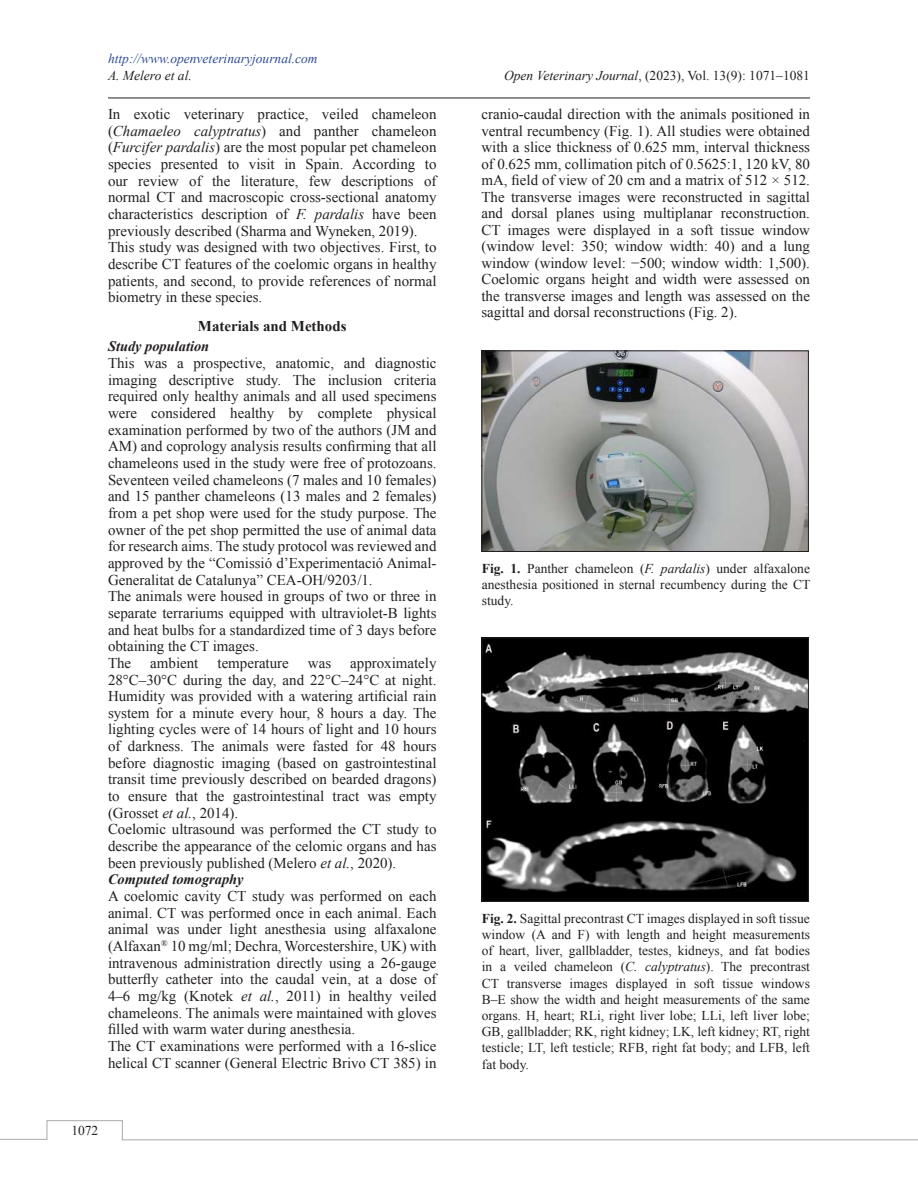
<style>
.page{position:relative;width:918px;height:1188px;background:#fff}
.page>*{position:absolute;margin:0;border:0;box-sizing:border-box;transform-origin:0 0}
.t1{font:15px/16.6px "Times New Roman";color:#231f20}
.t2{font:700 15px "Times New Roman";color:#231f20}
.t3{font:italic 700 14.4px "Times New Roman";color:#231f20}
.t4{font:13.5px/16.2px "Times New Roman";color:#231f20;text-align:justify}
.t5{font:italic 13.5px "Times New Roman";color:#304d94}
.t6{font:italic 13.5px "Times New Roman";color:#231f20}
.s1{font-style:italic}
.s2{font-weight:700}
</style>
<div class="page">
<hr style="left:108px;top:98px;width:702px;height:1px;background:#231f20">
<svg style="left:0;top:1120px;width:918px;height:21px"></svg>
<img style="left:484px;top:352px;width:323px;height:198px">
<div style="left:482px;top:350px;width:327px;height:202px;border:1px solid #231f20"></div>
<img style="left:484px;top:640px;width:323px;height:260px">
<div style="left:482px;top:638px;width:327px;height:264px;border:1px solid #231f20"></div>
<p class="t5" style="left:108px;top:50px;width:211px">http://www.openveterinaryjournal.com</p>
<p class="t6" style="left:108px;top:66px;width:85px">A. Melero et al.</p>
<p class="t4" style="left:504px;top:67px;width:307px"><span class="s1">Open Veterinary Journal</span>, (2023), Vol. 13(9): 1071–1081</p>
<p class="t1" style="left:108px;top:106px;width:330px">In exotic veterinary practice, veiled chameleon (<span class="s1">Chamaeleo calyptratus</span>) and panther chameleon (<span class="s1">Furcifer pardalis</span>) are the most popular pet chameleon species presented to visit in Spain. According to our review of the literature, few descriptions of normal CT and macroscopic cross-sectional anatomy characteristics description of <span class="s1">F. pardalis</span> have been previously described (Sharma and Wyneken, 2019).<br>This study was designed with two objectives. First, to describe CT features of the coelomic organs in healthy patients, and second, to provide references of normal biometry in these species.</p>
<p class="t2" style="left:198px;top:316px;width:150px">Materials and Methods</p>
<p class="t3" style="left:108px;top:337px;width:103px">Study population</p>
<p class="t1" style="left:108px;top:355px;width:330px">This was a prospective, anatomic, and diagnostic imaging descriptive study. The inclusion criteria required only healthy animals and all used specimens were considered healthy by complete physical examination performed by two of the authors (JM and AM) and coprology analysis results confirming that all chameleons used in the study were free of protozoans.<br>Seventeen veiled chameleons (7 males and 10 females) and 15 panther chameleons (13 males and 2 females) from a pet shop were used for the study purpose. The owner of the pet shop permitted the use of animal data for research aims. The study protocol was reviewed and approved by the “Comissió d’Experimentació Animal-Generalitat de Catalunya” CEA-OH/9203/1.<br>The animals were housed in groups of two or three in separate terrariums equipped with ultraviolet-B lights and heat bulbs for a standardized time of 3 days before obtaining the CT images.<br>The</p>
<p class="t1" style="left:108px;top:654px;width:330px;text-indent:242px">approximately 28°C–30°C during the day, and 22°C–24°C at night.<br>Humidity was provided with a watering artificial rain system for a minute every hour, 8 hours a day. The lighting cycles were of 14 hours of light and 10 hours of darkness. The animals were fasted for 48 hours before diagnostic imaging (based on gastrointestinal transit time previously described on bearded dragons) to ensure that the gastrointestinal tract was empty (Grosset <span class="s1">et al.</span>, 2014).<br>Coelomic ultrasound was performed the CT study to describe the appearance of the celomic organs and has been previously published (Melero <span class="s1">et al.</span>, 2020).</p>
<p class="t3" style="left:108px;top:869px;width:137px">Computed tomography</p>
<p class="t1" style="left:108px;top:887px;width:330px">A coelomic cavity CT study was performed on each animal. CT was performed once in each animal. Each animal was under light anesthesia using alfaxalone (Alfaxan<sup>®</sup> 10 mg/ml; Dechra, Worcestershire, UK) with intravenous administration directly using a 26-gauge butterfly catheter into the caudal vein, at a dose of 4–6 mg/kg (Knotek <span class="s1">et al.</span>, 2011) in healthy veiled chameleons. The animals were maintained with gloves filled with warm water during anesthesia.<br>The CT examinations were performed with a 16-slice helical CT scanner (General Electric Brivo CT 385) in</p>
<p class="t1" style="left:150px;top:654px;width:50px">ambient</p>
<p class="t1" style="left:218px;top:654px;width:73px">temperature</p>
<p class="t1" style="left:308px;top:654px;width:25px">was</p>
<p class="t1" style="left:482px;top:106px;width:330px;text-align:justify">cranio-caudal direction with the animals positioned in ventral recumbency (Fig. 1). All studies were obtained with a slice thickness of 0.625 mm, interval thickness of 0.625 mm, collimation pitch of 0.5625:1, 120 kV, 80 mA, field of view of 20 cm and a matrix of 512 × 512.<br>The transverse images were reconstructed in sagittal and dorsal planes using multiplanar reconstruction.<br>CT images were displayed in a soft tissue window (window level: 350; window width: 40) and a lung window (window level: −500; window width: 1,500).<br>Coelomic organs height and width were assessed on the transverse images and length was assessed on the sagittal and dorsal reconstructions (Fig. 2).</p>
<p class="t4" style="left:482px;top:560px;width:330px"><span class="s2">Fig. 1.</span> Panther chameleon (<span class="s1">F. pardalis</span>) under alfaxalone anesthesia positioned in sternal recumbency during the CT study.</p>
<p class="t4" style="left:482px;top:910px;width:330px"><span class="s2">Fig. 2.</span> Sagittal precontrast CT images displayed in soft tissue window (A and F) with length and height measurements of heart, liver, gallbladder, testes, kidneys, and fat bodies in a veiled chameleon (<span class="s1">C. calyptratus</span>). The precontrast CT transverse images displayed in soft tissue windows B–E show the width and height measurements of the same organs. H, heart; RLi, right liver lobe; LLi, left liver lobe; GB, gallbladder; RK, right kidney; LK, left kidney; RT, right testicle; LT, left testicle; RFB, right fat body; and LFB, left fat body.</p>
<p class="t4" style="left:71px;top:1122px;width:28px">1072</p>
</div>
